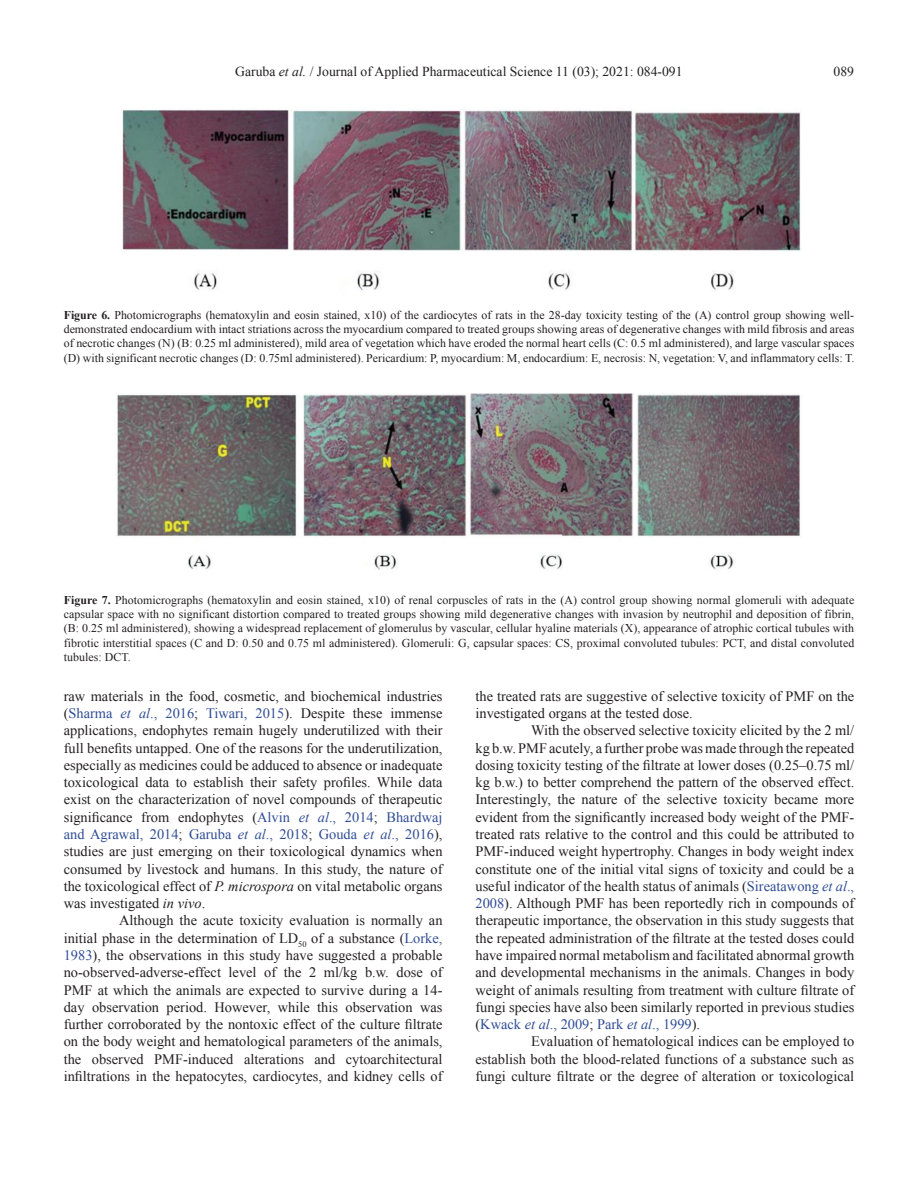
<style>
.page{position:relative;width:918px;height:1188px;background:#fff}
.page>*{position:absolute;margin:0;border:0;box-sizing:border-box;transform-origin:0 0}
.Para_Indent{font:14.4px/17.2px "Times New Roman";color:#231f20;text-align:justify}
.t1{font:13.65px "Times New Roman";color:#231f20}
.Fig_Caption{font:11.85px/14.2px "Times New Roman";letter-spacing:.005em;color:#231f20;text-align:justify}
.s1{font-style:italic}
.s2{font-weight:700}
.s3{color:#304d94}
.s4{font-style:italic;color:#304d94}
</style>
<div class="page">
<img style="left:122px;top:109px;width:679px;height:183px">
<img style="left:116px;top:393px;width:684px;height:177px">
<p class="t1" style="left:235px;top:63px;width:449px">Garuba <span class="s1">et al.</span> / Journal of Applied Pharmaceutical Science 11 (03); 2021: 084-091</p>
<p class="t1" style="left:834px;top:63px;width:22px">089</p>
<p class="Fig_Caption" style="left:64px;top:307px;width:792px"><span class="s2">Figure 6.</span> Photomicrographs (hematoxylin and eosin stained, x10) of the cardiocytes of rats in the 28-day toxicity testing of the (A) control group showing well&shy;demonstrated endocardium with intact striations across the myocardium compared to treated groups showing areas of degenerative changes with mild fibrosis and areas of necrotic changes (N) (B: 0.25 ml administered), mild area of vegetation which have eroded the normal heart cells (C: 0.5 ml administered), and large vascular spaces (D) with significant necrotic changes (D: 0.75ml administered). Pericardium: P, myocardium: M, endocardium: E, necrosis: N, vegetation: V, and inflammatory cells: T.</p>
<p class="Fig_Caption" style="left:64px;top:592px;width:792px"><span class="s2">Figure 7.</span> Photomicrographs (hematoxylin and eosin stained, x10) of renal corpuscles of rats in the (A) control group showing normal glomeruli with adequate capsular space with no significant distortion compared to treated groups showing mild degenerative changes with invasion by neutrophil and deposition of fibrin, (B: 0.25 ml administered), showing a widespread replacement of glomerulus by vascular, cellular hyaline materials (X), appearance of atrophic cortical tubules with fibrotic interstitial spaces (C and D: 0.50 and 0.75 ml administered). Glomeruli: G, capsular spaces: CS, proximal convoluted tubules: PCT, and distal convoluted tubules: DCT.</p>
<p class="Para_Indent" style="left:64px;top:687px;width:380px">raw materials in the food, cosmetic, and biochemical industries (<span class="s3">Sharma</span> <span class="s4">et al</span><span class="s3">., 2016</span>; <span class="s3">Tiwari, 2015</span>). Despite these immense applications, endophytes remain hugely underutilized with their full benefits untapped. One of the reasons for the underutilization, especially as medicines could be adduced to absence or inadequate toxicological data to establish their safety profiles. While data exist on the characterization of novel compounds of therapeutic significance from endophytes (<span class="s3">Alvin</span> <span class="s4">et al</span><span class="s3">., 2014</span>; <span class="s3">Bhardwaj and Agrawal, 2014</span>; <span class="s3">Garuba</span> <span class="s4">et al</span><span class="s3">., 2018</span>; <span class="s3">Gouda</span> <span class="s4">et al</span><span class="s3">., 2016</span>), studies are just emerging on their toxicological dynamics when consumed by livestock and humans. In this study, the nature of the toxicological effect of <span class="s1">P. microspora</span> on vital metabolic organs was investigated <span class="s1">in vivo</span>.</p>
<p class="Para_Indent" style="left:64px;top:912px;width:380px;text-indent:56px">Although the acute toxicity evaluation is normally an initial phase in the determination of LD<sub>50</sub> of a substance (<span class="s3">Lorke, 1983</span>), the observations in this study have suggested a probable no-observed-adverse-effect level of the 2 ml/kg b.w. dose of PMF at which the animals are expected to survive during a 14- day observation period. However, while this observation was further corroborated by the nontoxic effect of the culture filtrate on the body weight and hematological parameters of the animals, the observed PMF-induced alterations and cytoarchitectural infiltrations in the hepatocytes, cardiocytes, and kidney cells of</p>
<p class="Para_Indent" style="left:476px;top:687px;width:380px">the treated rats are suggestive of selective toxicity of PMF on the investigated organs at the tested dose.</p>
<p class="Para_Indent" style="left:476px;top:722px;width:380px;text-indent:56px">With the observed selective toxicity elicited by the 2 ml/ kg b.w. PMF acutely, a further probe was made through the repeated dosing toxicity testing of the filtrate at lower doses (0.25–0.75 ml/ kg b.w.) to better comprehend the pattern of the observed effect.<br>Interestingly, the nature of the selective toxicity became more evident from the significantly increased body weight of the PMF&shy;treated rats relative to the control and this could be attributed to PMF-induced weight hypertrophy. Changes in body weight index constitute one of the initial vital signs of toxicity and could be a useful indicator of the health status of animals (<span class="s3">Sireatawong</span> <span class="s4">et al</span><span class="s3">., 2008</span>). Although PMF has been reportedly rich in compounds of therapeutic importance, the observation in this study suggests that the repeated administration of the filtrate at the tested doses could have impaired normal metabolism and facilitated abnormal growth and developmental mechanisms in the animals. Changes in body weight of animals resulting from treatment with culture filtrate of fungi species have also been similarly reported in previous studies (<span class="s3">Kwack</span> <span class="s4">et al</span><span class="s3">., 2009</span>; <span class="s3">Park</span> <span class="s4">et al</span><span class="s3">., 1999</span>).</p>
<p class="Para_Indent" style="left:476px;top:1033px;width:380px;text-indent:56px">Evaluation of hematological indices can be employed to establish both the blood-related functions of a substance such as fungi culture filtrate or the degree of alteration or toxicological</p>
</div>
